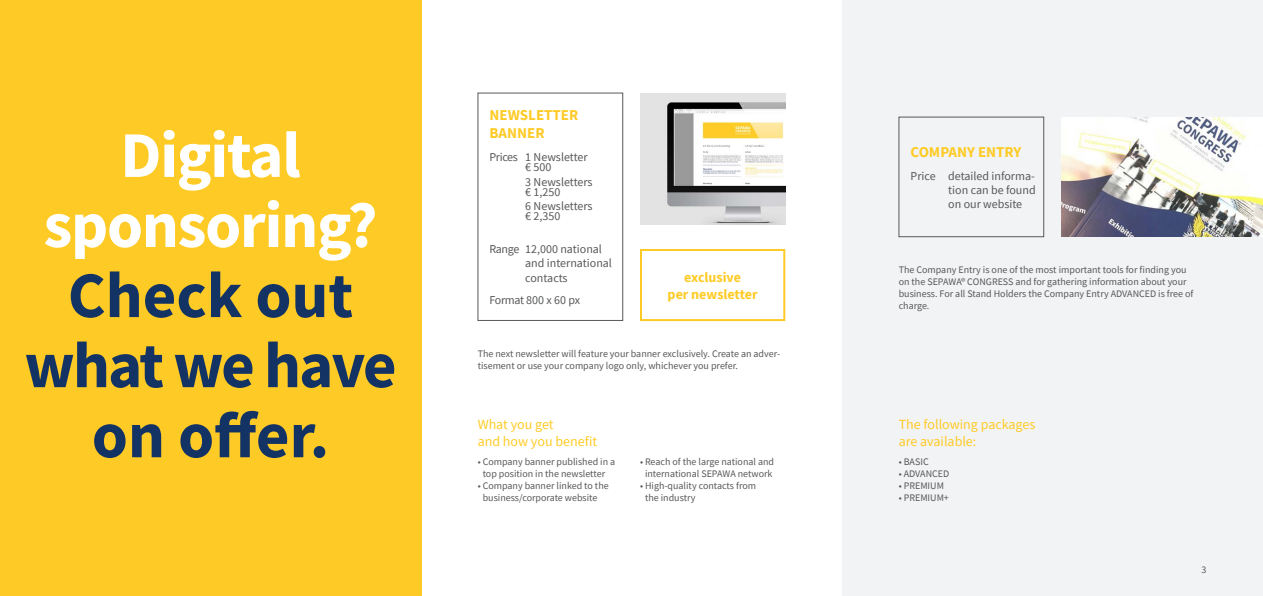
<style>
.page{position:relative;width:1263px;height:596px;background:#fff}
.page>*{position:absolute;margin:0;border:0;box-sizing:border-box;transform-origin:0 0}
.t1{font:700 65px/70px "Source Sans Pro";letter-spacing:-.005em;color:#143365;text-align:center}
.t2{font:700 65px/70px "Source Sans Pro";letter-spacing:-.02em;color:#fff;text-align:center}
.t3{font:700 15px/18px "Source Sans Pro";color:#fecb26}
.t4{font:14px/16.8px "Source Sans Pro";color:#fecb26}
.t5{font:700 14px/16.8px "Source Sans Pro";color:#fecb26;text-align:center}
.t6{font:12px/14.4px "Source Sans Pro";color:#57585a}
.t7{font:12px "Source Sans Pro";letter-spacing:-.03em;color:#57585a}
.t8{font:10px/12px "Source Sans Pro";color:#57585a}
</style>
<div class="page">
<div style="left:842px;top:0;width:421px;height:595px;background:#f2f3f4"></div>
<div style="left:478px;top:93px;width:145px;height:227px;border:1px solid #57585a"></div>
<div style="left:640px;top:249px;width:145px;height:72px;border:2px solid #fecb26"></div>
<div style="left:0;top:0;width:421px;height:595px;background:#fecb26"></div>
<img style="left:640px;top:93px;width:145px;height:132px">
<div style="left:899px;top:117px;width:145px;height:120px;border:1px solid #57585a"></div>
<img style="left:1061px;top:117px;width:202px;height:120px">
<h1 class="t2" style="left:44px;top:119px;width:335px">Digital sponsoring?</h1>
<h1 class="t1" style="left:24px;top:259px;width:374px">Check out what we have on offer.</h1>
<h2 class="t3" style="left:489px;top:106px;width:90px">NEWSLETTER<br>BANNER</h2>
<p class="t6" style="left:489px;top:152px;width:100px;line-height:10px;text-align:center">Prices 1 Newsletter € 500</p>
<p class="t6" style="left:525px;top:176px;width:69px;line-height:10px">3 Newsletters € 1,250</p>
<p class="t6" style="left:525px;top:201px;width:69px;line-height:10px">6 Newsletters € 2,350</p>
<p class="t6" style="left:525px;top:241px;width:88px;text-indent:-36px">Range 12,000 national and international contacts</p>
<p class="t7" style="left:489px;top:292px;width:92px">Format 800 x 60 px</p>
<h3 class="t5" style="left:668px;top:268px;width:92px">exclusive<br>per newsletter</h3>
<p class="t8" style="left:478px;top:347px;width:304px">The next newsletter will feature your banner exclusively. Create an adver&shy;tisement or use your company logo only, whichever you prefer.</p>
<h3 class="t4" style="left:478px;top:416px;width:121px">What you get<br>and how you benefit</h3>
<p class="t8" style="left:478px;top:455px;width:139px;text-align:center">• Company banner published in a top position in the newsletter</p>
<p class="t8" style="left:483px;top:479px;width:128px;text-indent:-5px">• Company banner linked to the business/corporate website</p>
<p class="t8" style="left:640px;top:455px;width:136px;text-align:center">• Reach of the large national and international SEPAWA network</p>
<p class="t8" style="left:645px;top:479px;width:113px;text-indent:-5px">• High-quality contacts from the industry</p>
<h2 class="t3" style="left:910px;top:142px;width:112px">COMPANY ENTRY</h2>
<p class="t6" style="left:948px;top:168px;width:89px;text-align:justify;text-indent:-38px">Price detailed informa&shy;tion can be found on our website</p>
<p class="t8" style="left:899px;top:263px;width:296px">The Company Entry is one of the most important tools for finding you on the SEPAWA® CONGRESS and for gathering information about your business. For all Stand Holders the Company Entry ADVANCED is free of charge.</p>
<h3 class="t4" style="left:899px;top:416px;width:138px">The following packages are available:</h3>
<p class="t8" style="left:899px;top:455px;width:32px">• BASIC</p>
<p class="t8" style="left:899px;top:467px;width:52px">• ADVANCED</p>
<p class="t8" style="left:899px;top:479px;width:47px">• PREMIUM</p>
<p class="t8" style="left:899px;top:491px;width:52px">• PREMIUM+</p>
<p class="t8" style="left:1201px;top:563px;width:6px">3</p>
</div>
